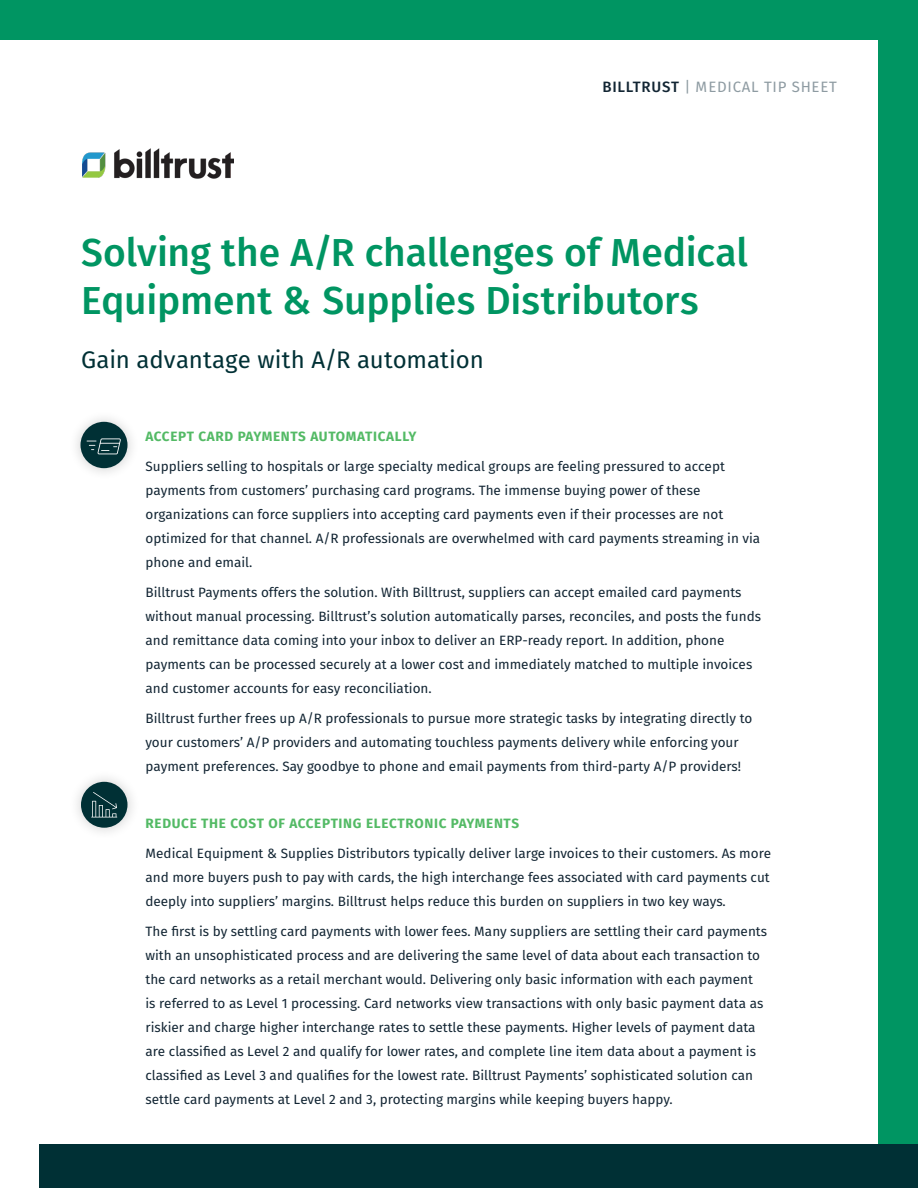
<style>
.page{position:relative;width:918px;height:1188px;background:#009562}
.page>*{position:absolute;margin:0;border:0;box-sizing:border-box;transform-origin:0 0}
.t1{font:500 39px/48px "Fira Sans";letter-spacing:-.005em;color:#009562}
.t2{font:24px "Fira Sans";color:#003035}
.t3{font:15px "Fira Sans";letter-spacing:.05em;color:#8e9ba2}
.t4{font:13.5px/24px "Fira Sans";color:#122533}
.t5{font:700 13.5px "Fira Sans";letter-spacing:.05em;color:#53ba65}
.s1{font-weight:500;color:#122533}
</style>
<div class="page">
<div style="left:0;top:40px;width:878px;height:1148px;background:#fff"></div>
<div style="left:40px;top:1145px;width:878px;height:43px;background:#003035"></div>
<img style="left:83px;top:148px;width:151px;height:31px">
<div style="left:68px;top:769px;width:73px;height:72px;background:#000;opacity:.2"></div>
<div style="left:81px;top:782px;width:47px;height:46px;background:#003035;border-radius:50%"></div>
<div style="left:68px;top:410px;width:72px;height:71px;background:#000;opacity:.2"></div>
<div style="left:81px;top:422px;width:47px;height:46px;background:#003035;border-radius:50%"></div>
<svg style="left:87px;top:438px;width:34px;height:16px"></svg>
<svg style="left:91px;top:792px;width:26px;height:25px"></svg>
<p class="t3" style="left:603px;top:77px;width:236px"><span class="s1">BILLTRUST</span> | MEDICAL TIP SHEET</p>
<h1 class="t1" style="left:81px;top:228px;width:668px">Solving the A/R challenges of Medical<br>Equipment &amp; Supplies Distributors</h1>
<h2 class="t2" style="left:81px;top:343px;width:404px">Gain advantage with A/R automation</h2>
<p class="t5" style="left:146px;top:427px;width:273px">ACCEPT CARD PAYMENTS AUTOMATICALLY</p>
<p class="t4" style="left:145px;top:455px;width:616px">Suppliers selling to hospitals or large specialty medical groups are feeling pressured to accept payments from customers’ purchasing card programs. The immense buying power of these organizations can force suppliers into accepting card payments even if their processes are not optimized for that channel. A/R professionals are overwhelmed with card payments streaming in via phone and email.</p>
<p class="t4" style="left:145px;top:581px;width:617px">Billtrust Payments offers the solution. With Billtrust, suppliers can accept emailed card payments without manual processing. Billtrust’s solution automatically parses, reconciles, and posts the funds and remittance data coming into your inbox to deliver an ERP-ready report. In addition, phone payments can be processed securely at a lower cost and immediately matched to multiple invoices and customer accounts for easy reconciliation.</p>
<p class="t4" style="left:145px;top:707px;width:608px">Billtrust further frees up A/R professionals to pursue more strategic tasks by integrating directly to your customers’ A/P providers and automating touchless payments delivery while enforcing your payment preferences. Say goodbye to phone and email payments from third-party A/P providers!</p>
<p class="t5" style="left:146px;top:814px;width:375px">REDUCE THE COST OF ACCEPTING ELECTRONIC PAYMENTS</p>
<p class="t4" style="left:145px;top:842px;width:627px;text-align:justify">Medical Equipment &amp; Supplies Distributors typically deliver large invoices to their customers. As more and more buyers push to pay with cards, the high interchange fees associated with card payments cut deeply into suppliers’ margins. Billtrust helps reduce this burden on suppliers in two key ways.</p>
<p class="t4" style="left:145px;top:920px;width:623px">The first is by settling card payments with lower fees. Many suppliers are settling their card payments with an unsophisticated process and are delivering the same level of data about each transaction to the card networks as a retail merchant would. Delivering only basic information with each payment<br>is referred to as Level 1 processing. Card networks view transactions with only basic payment data as riskier and charge higher interchange rates to settle these payments. Higher levels of payment data are classified as Level 2 and qualify for lower rates, and complete line item data about a payment is classified as Level 3 and qualifies for the lowest rate. Billtrust Payments’ sophisticated solution can settle card payments at Level 2 and 3, protecting margins while keeping buyers happy.</p>
</div>
